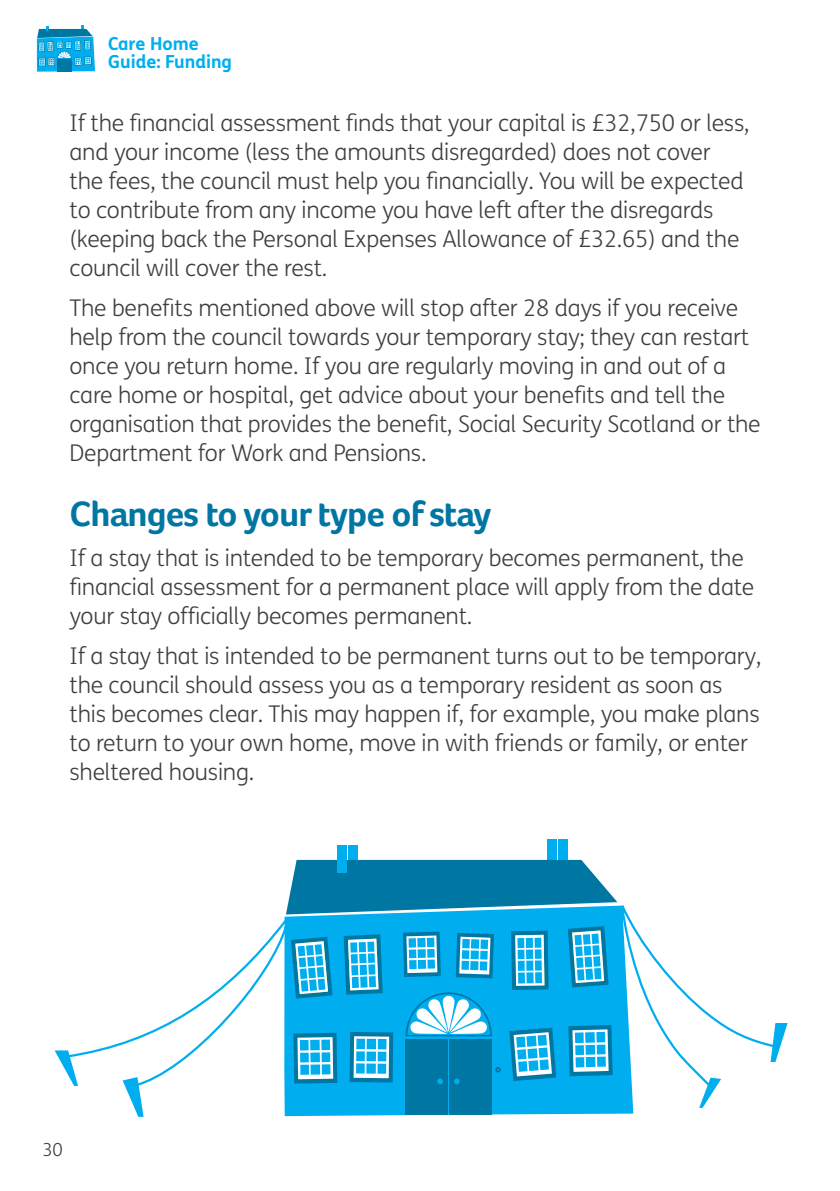
<style>
.page{position:relative;width:840px;height:1191px;background:#fff}
.page>*{position:absolute;margin:0;border:0;box-sizing:border-box;transform-origin:0 0}
.subtitle_OTHER{font:700 36px "Foco Age UK";letter-spacing:-.025em;color:#0076a3}
.body{font:300 23px/29px "FS Me";letter-spacing:-.01em;color:#3e3e3f}
.t1{font:700 18px/18px "FS Me";color:#00aeef}
.t2{font:300 18px "FS Me";color:#3e3e3f}
</style>
<div class="page">
<svg style="left:37px;top:26px;width:58px;height:46px;background:#32adda"></svg>
<svg style="left:78px;top:902px;width:692px;height:182px"></svg>
<svg style="left:55px;top:1050px;width:23px;height:36px"></svg>
<svg style="left:123px;top:1077px;width:20px;height:39px"></svg>
<svg style="left:698px;top:1077px;width:22px;height:30px"></svg>
<svg style="left:770px;top:1023px;width:17px;height:39px"></svg>
<div style="left:284px;top:905px;width:349px;height:211px;background:#00aeef"></div>
<div style="left:349px;top:1032px;width:44px;height:50px;background:#0076a3"></div>
<div style="left:558px;top:839px;width:10px;height:30px;background:#00aeef"></div>
<div style="left:547px;top:839px;width:9px;height:30px;background:#00aeef"></div>
<div style="left:405px;top:1039px;width:42px;height:76px;background:#0076a3"></div>
<div style="left:449px;top:1039px;width:42px;height:76px;background:#0076a3"></div>
<svg style="left:437px;top:1078px;width:5px;height:6px"></svg>
<svg style="left:454px;top:1078px;width:5px;height:6px"></svg>
<div style="left:353px;top:1036px;width:36px;height:42px;background:linear-gradient(to right,#fff,#fff)"></div>
<svg style="left:293px;top:1032px;width:44px;height:51px"></svg>
<svg style="left:509px;top:1027px;width:47px;height:54px"></svg>
<svg style="left:568px;top:1025px;width:44px;height:51px"></svg>
<svg style="left:402px;top:931px;width:38px;height:46px"></svg>
<svg style="left:455px;top:932px;width:38px;height:46px"></svg>
<svg style="left:356px;top:1038px;width:30px;height:35px"></svg>
<svg style="left:291px;top:936px;width:41px;height:62px;background:#3eb2dc"></svg>
<svg style="left:511px;top:930px;width:37px;height:60px"></svg>
<svg style="left:567px;top:926px;width:41px;height:61px;background:#3fb2db"></svg>
<svg style="left:343px;top:934px;width:39px;height:60px"></svg>
<div style="left:348px;top:845px;width:10px;height:28px;background:#00aeef"></div>
<svg style="left:286px;top:860px;width:331px;height:54px;background:#1b87b1"></svg>
<div style="left:337px;top:845px;width:10px;height:28px;background:#00aeef"></div>
<svg style="left:495px;top:1067px;width:5px;height:5px"></svg>
<svg style="left:405px;top:992px;width:86px;height:44px"></svg>
<p class="t1" style="left:108px;top:34px;width:125px">Care Home<br>Guide: Funding</p>
<p class="body" style="left:69px;top:107px;width:681px">If the financial assessment finds that your capital is £32,750 or less, and your income (less the amounts disregarded) does not cover the fees, the council must help you financially. You will be expected to contribute from any income you have left after the disregards (keeping back the Personal Expenses Allowance of £32.65) and the council will cover the rest.</p>
<p class="body" style="left:69px;top:293px;width:692px">The benefits mentioned above will stop after 28 days if you receive help from the council towards your temporary stay; they can restart once you return home. If you are regularly moving in and out of a care home or hospital, get advice about your benefits and tell the organisation that provides the benefit, Social Security Scotland or the Department for Work and Pensions.</p>
<p class="subtitle_OTHER" style="left:69px;top:492px;width:423px">Changes to your type of stay</p>
<p class="body" style="left:69px;top:542px;width:686px">If a stay that is intended to be temporary becomes permanent, the financial assessment for a permanent place will apply from the date your stay officially becomes permanent.</p>
<p class="body" style="left:69px;top:641px;width:693px">If a stay that is intended to be permanent turns out to be temporary, the council should assess you as a temporary resident as soon as this becomes clear. This may happen if, for example, you make plans to return to your own home, move in with friends or family, or enter sheltered housing.</p>
<p class="t2" style="left:43px;top:1137px;width:22px">30</p>
</div>
